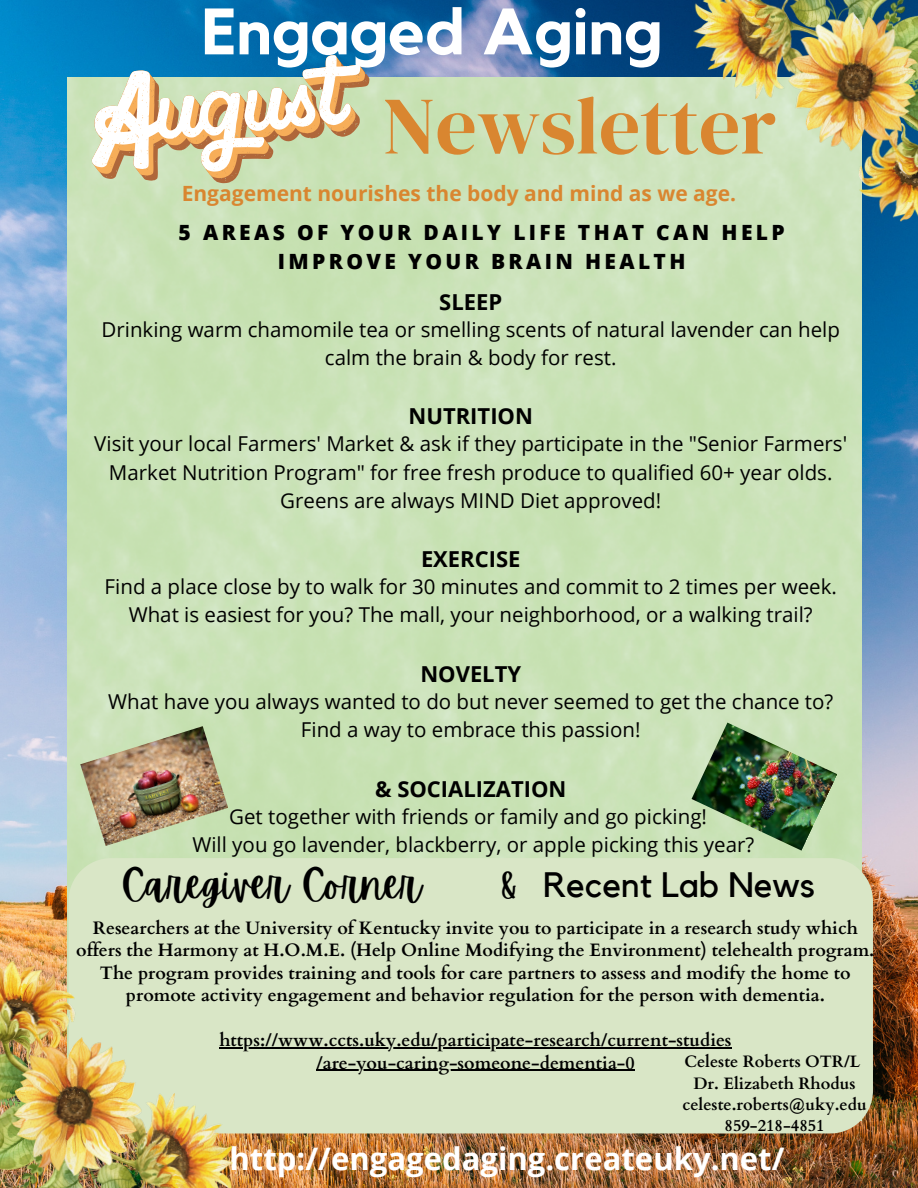
<style>
.page{position:relative;width:918px;height:1188px;background:#fff}
.page>*{position:absolute;margin:0;border:0;box-sizing:border-box;transform-origin:0 0}
.t1{font:81.3px "DM Serif Display";color:#d98630}
.t2{font:700 64.65px "Kollektif";color:#fff}
.t3{font:42px "Apricots";color:#000}
.t4{font:35.25px "Kollektif";color:#000}
.t5{font:700 31.05px "Open Sans";color:#fff}
.t6{font:700 22.05px "Open Sans";color:#000}
.t7{font:800 21px "Open Sans";letter-spacing:.16em;color:#000}
.t8{font:700 21px "Open Sans";color:#d98630}
.t9{font:20.55px/28.2px "Open Sans";color:#000;text-align:center}
.t10{font:700 18px/22.5px "Cardo";color:#000;text-align:center}
.t11{font:700 16.5px "Cardo";color:#000}
</style>
<div class="page">
<img style="left:0;top:0;width:918px;height:1188px">
<div style="left:67px;top:77px;width:795px;height:882px;background:#c9e2b7"></div>
<svg style="left:92px;top:55px;width:278px;height:128px"></svg>
<div style="left:69px;top:858px;width:804px;height:275px;background:#d9e6c6"></div>
<img style="left:692px;top:0;width:226px;height:228px">
<img style="left:0;top:959px;width:237px;height:229px">
<img style="left:80px;top:726px;width:148px;height:120px">
<img style="left:692px;top:723px;width:144px;height:128px">
<hr style="left:219px;top:1047px;width:513px;height:1px;background:#000">
<hr style="left:316px;top:1070px;width:319px;height:1px;background:#000">
<p class="t2" style="left:202px;top:2px;width:462px">Engaged Aging</p>
<p class="t1" style="left:383px;top:69px;width:395px">Newsletter</p>
<p class="t8" style="left:182px;top:178px;width:556px">Engagement nourishes the body and mind as we age.</p>
<p class="t7" style="left:179px;top:217px;width:608px">5 AREAS OF YOUR DAILY LIFE THAT CAN HELP</p>
<p class="t7" style="left:278px;top:247px;width:409px">IMPROVE YOUR BRAIN HEALTH</p>
<p class="t6" style="left:439px;top:286px;width:64px">SLEEP</p>
<p class="t9" style="left:102px;top:315px;width:740px">Drinking warm chamomile tea or smelling scents of natural lavender can help calm the brain &amp; body for rest.</p>
<p class="t6" style="left:409px;top:401px;width:126px">NUTRITION</p>
<p class="t9" style="left:94px;top:429px;width:754px">Visit your local Farmers' Market &amp; ask if they participate in the "Senior Farmers'<br>Market Nutrition Program" for free fresh produce to qualified 60+ year olds.</p>
<p class="t9" style="left:280px;top:486px;width:383px">Greens are always MIND Diet approved!</p>
<p class="t6" style="left:421px;top:544px;width:101px">EXERCISE</p>
<p class="t9" style="left:105px;top:572px;width:734px">Find a place close by to walk for 30 minutes and commit to 2 times per week.<br>What is easiest for you? The mall, your neighborhood, or a walking trail?</p>
<p class="t6" style="left:420px;top:658px;width:102px">NOVELTY</p>
<p class="t9" style="left:108px;top:687px;width:726px">What have you always wanted to do but never seemed to get the chance to?</p>
<p class="t9" style="left:301px;top:715px;width:341px">Find a way to embrace this passion!</p>
<p class="t6" style="left:375px;top:773px;width:193px">&amp; SOCIALIZATION</p>
<p class="t9" style="left:229px;top:802px;width:479px">Get together with friends or family and go picking!</p>
<p class="t9" style="left:192px;top:830px;width:563px">Will you go lavender, blackberry, or apple picking this year?</p>
<p class="t3" style="left:121px;top:860px;width:301px">Caregiver Corner</p>
<p class="t3" style="left:500px;top:860px;width:19px">&amp;</p>
<p class="t4" style="left:543px;top:868px;width:273px">Recent Lab News</p>
<p class="t10" style="left:76px;top:917px;width:800px">Researchers at the University of Kentucky invite you to participate in a research study which offers the Harmony at H.O.M.E. (Help Online Modifying the Environment) telehealth program.<br>The program provides training and tools for care partners to assess and modify the home to promote activity engagement and behavior regulation for the person with dementia.</p>
<p class="t10" style="left:219px;top:1029px;width:514px">https://www.ccts.uky.edu/participate-research/current-studies</p>
<p class="t10" style="left:316px;top:1052px;width:320px">/are-you-caring-someone-dementia-0</p>
<p class="t11" style="left:684px;top:1051px;width:178px">Celeste Roberts OTR/L</p>
<p class="t11" style="left:694px;top:1072px;width:164px">Dr. Elizabeth Rhodus</p>
<p class="t11" style="left:683px;top:1094px;width:186px">celeste.roberts@uky.edu</p>
<p class="t11" style="left:725px;top:1115px;width:102px">859-218-4851</p>
<p class="t5" style="left:230px;top:1137px;width:557px">http://engagedaging.createuky.net/</p>
</div>
